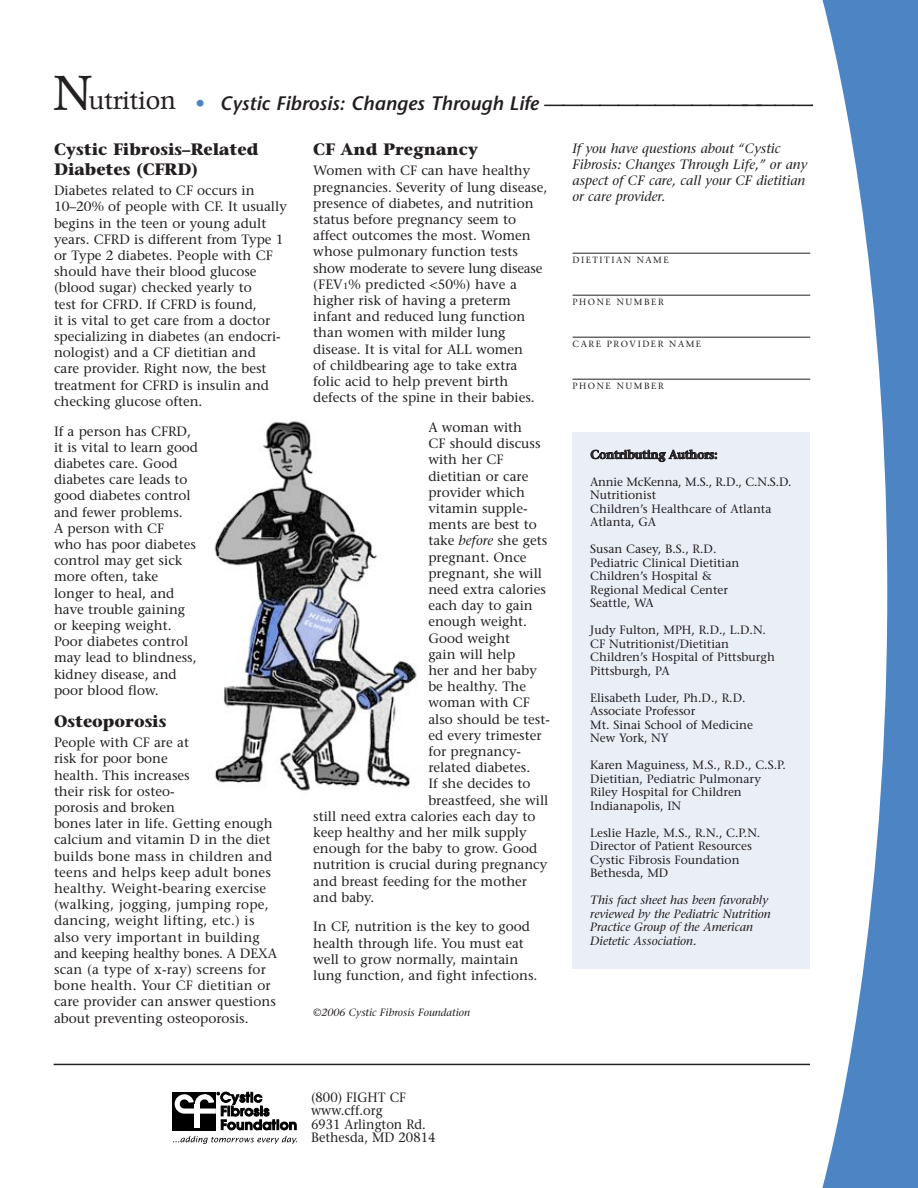
<style>
.page{position:relative;width:918px;height:1188px;background:#fff}
.page>*{position:absolute;margin:0;border:0;box-sizing:border-box;transform-origin:0 0}
.t1{font:italic 600 19.5px "Stone Sans";color:#231f20}
.t2{font:700 16.5px/19.8px "Stone Serif";color:#231f20}
.t3{font:13.5px/16.2px "Stone Serif";color:#231f20}
.t4{font:italic 13.5px/16.2px "Stone Serif";color:#231f20}
.t5{font:13.5px/13.5px "Stone Serif";color:#231f20;scale:.95 1}
.t6{font:12px/13.5px "Stone Serif";color:#231f20}
.t7{font:italic 12px/13.5px "Stone Serif";color:#231f20}
.t8{font:600 12px "Stone Serif";letter-spacing:-.02em;color:#231f20}
.t9{font:italic 10.5px "Stone Serif";color:#231f20}
.t10{font:9px "Stone Serif";letter-spacing:.17em;color:#231f20}
.s1{font-family:"Poppl Pontifex";font-weight:400;font-style:normal;font-size:48.45px}
.s2{font-family:"Poppl Pontifex";font-weight:400;font-style:normal;font-size:24.9px}
.s3{color:#4d84c4}
.s4{font-size:9px}
.s5{font-style:italic}
</style>
<div class="page">
<hr style="left:573px;top:253px;width:237px;height:1px;background:#231f20">
<hr style="left:573px;top:295px;width:237px;height:1px;background:#231f20">
<hr style="left:573px;top:337px;width:237px;height:1px;background:#231f20">
<hr style="left:573px;top:379px;width:237px;height:1px;background:#231f20">
<div style="left:173px;top:1092px;width:43px;height:38px;background:#000"></div>
<svg style="left:173px;top:1136px;width:124px;height:8px"></svg>
<svg style="left:175px;top:1092px;width:122px;height:38px"></svg>
<hr style="left:54px;top:1064px;width:756px;height:1px;background:#231f20">
<img style="left:214px;top:421px;width:204px;height:370px">
<div style="left:572px;top:432px;width:238px;height:537px;background:#eaeef7"></div>
<svg style="left:822px;top:0;width:96px;height:1188px;fill:#4d84c4"></svg>
<h1 class="t1" style="left:53px;top:96px;width:864px"><span class="s1">N</span><span class="s2">utrition</span> <span class="s3">•</span> Cystic Fibrosis: Changes Through Life —————————————————————</h1>
<p class="t2" style="left:54px;top:141px;width:206px">Cystic Fibrosis–Related<br>Diabetes (CFRD)</p>
<p class="t3" style="left:54px;top:184px;width:234px">Diabetes related to CF occurs in<br>10–20% of people with CF. It usually begins in the teen or young adult years. CFRD is different from Type 1 or Type 2 diabetes. People with CF should have their blood glucose (blood sugar) checked yearly to<br>test for CFRD. If CFRD is found,<br>it is vital to get care from a doctor specializing in diabetes (an endocri&shy;nologist) and a CF dietitian and<br>care provider. Right now, the best treatment for CFRD is insulin and checking glucose often.</p>
<p class="t3" style="left:54px;top:424px;width:146px">If a person has CFRD, it is vital to learn good diabetes care. Good diabetes care leads to good diabetes control and fewer problems.<br>A person with CF<br>who has poor diabetes control may get sick more often, take longer to heal, and have trouble gaining or keeping weight.<br>Poor diabetes control may lead to blindness, kidney disease, and poor blood flow.</p>
<p class="t2" style="left:54px;top:713px;width:114px">Osteoporosis</p>
<p class="t3" style="left:54px;top:736px;width:225px">People with CF are at<br>risk for poor bone<br>health. This increases<br>their risk for osteo-<br>porosis and broken<br>bones later in life. Getting enough calcium and vitamin D in the diet builds bone mass in children and teens and helps keep adult bones healthy. Weight-bearing exercise (walking, jogging, jumping rope, dancing, weight lifting, etc.) is also very important in building and keeping healthy bones. A DEXA scan (a type of x-ray) screens for bone health. Your CF dietitian or care provider can answer questions about preventing osteoporosis.</p>
<p class="t2" style="left:313px;top:141px;width:166px">CF And Pregnancy</p>
<p class="t3" style="left:313px;top:164px;width:236px">Women with CF can have healthy pregnancies. Severity of lung disease, presence of diabetes, and nutrition status before pregnancy seem to affect outcomes the most. Women whose pulmonary function tests show moderate to severe lung disease (FEV<span class="s4">1</span>% predicted &lt;50%) have a higher risk of having a preterm infant and reduced lung function than women with milder lung disease. It is vital for ALL women<br>of childbearing age to take extra folic acid to help prevent birth defects of the spine in their babies.</p>
<p class="t3" style="left:428px;top:421px;width:95px">A woman with</p>
<p class="t3" style="left:428px;top:437px;width:114px">CF should discuss</p>
<p class="t3" style="left:428px;top:453px;width:77px">with her CF</p>
<p class="t3" style="left:428px;top:469px;width:102px">dietitian or care</p>
<p class="t3" style="left:428px;top:485px;width:98px">provider which</p>
<p class="t3" style="left:428px;top:502px;width:101px">vitamin supple-</p>
<p class="t3" style="left:428px;top:518px;width:110px">ments are best to</p>
<p class="t3" style="left:428px;top:534px;width:120px">take <span class="s5">before</span> she gets</p>
<p class="t3" style="left:428px;top:550px;width:100px">pregnant. Once</p>
<p class="t3" style="left:428px;top:566px;width:115px">pregnant, she will</p>
<p class="t3" style="left:428px;top:583px;width:119px">need extra calories</p>
<p class="t3" style="left:428px;top:599px;width:106px">each day to gain</p>
<p class="t3" style="left:428px;top:615px;width:100px">enough weight.</p>
<p class="t3" style="left:428px;top:631px;width:83px">Good weight</p>
<p class="t3" style="left:428px;top:647px;width:88px">gain will help</p>
<p class="t3" style="left:428px;top:664px;width:110px">her and her baby</p>
<p class="t3" style="left:428px;top:680px;width:99px">be healthy. The</p>
<p class="t3" style="left:428px;top:696px;width:103px">woman with CF</p>
<p class="t3" style="left:428px;top:712px;width:123px">also should be test-</p>
<p class="t3" style="left:428px;top:728px;width:115px">ed every trimester</p>
<p class="t3" style="left:428px;top:745px;width:94px">for pregnancy-</p>
<p class="t3" style="left:428px;top:761px;width:103px">related diabetes.</p>
<p class="t3" style="left:428px;top:777px;width:104px">If she decides to</p>
<p class="t3" style="left:428px;top:793px;width:122px">breastfeed, she will</p>
<p class="t3" style="left:313px;top:809px;width:224px">still need extra calories each day to</p>
<p class="t3" style="left:313px;top:826px;width:215px">keep healthy and her milk supply</p>
<p class="t3" style="left:313px;top:842px;width:226px">enough for the baby to grow. Good</p>
<p class="t3" style="left:313px;top:858px;width:236px">nutrition is crucial during pregnancy</p>
<p class="t3" style="left:313px;top:874px;width:215px">and breast feeding for the mother</p>
<p class="t3" style="left:313px;top:890px;width:63px">and baby.</p>
<p class="t3" style="left:313px;top:920px;width:226px">In CF, nutrition is the key to good health through life. You must eat well to grow normally, maintain lung function, and fight infections.</p>
<p class="t9" style="left:313px;top:1008px;width:158px">©2006 Cystic Fibrosis Foundation</p>
<p class="t4" style="left:573px;top:141px;width:236px">If you have questions about “Cystic Fibrosis: Changes Through Life,” or any aspect of CF care, call your CF dietitian or care provider.</p>
<p class="t10" style="left:573px;top:256px;width:98px">DIETITIAN NAME</p>
<p class="t10" style="left:573px;top:298px;width:93px">PHONE NUMBER</p>
<p class="t10" style="left:573px;top:340px;width:130px">CARE PROVIDER NAME</p>
<p class="t10" style="left:573px;top:382px;width:93px">PHONE NUMBER</p>
<p class="t8" style="left:590px;top:450px;width:129px">Contributing Authors:</p>
<p class="t6" style="left:590px;top:476px;width:203px">Annie McKenna, M.S., R.D., C.N.S.D.<br>Nutritionist<br>Children’s Healthcare of Atlanta<br>Atlanta, GA</p>
<p class="t6" style="left:590px;top:544px;width:151px">Susan Casey, B.S., R.D.<br>Pediatric Clinical Dietitian<br>Children’s Hospital &amp;<br>Regional Medical Center<br>Seattle, WA</p>
<p class="t6" style="left:590px;top:625px;width:186px">Judy Fulton, MPH, R.D., L.D.N.<br>CF Nutritionist/Dietitian<br>Children’s Hospital of Pittsburgh<br>Pittsburgh, PA</p>
<p class="t6" style="left:590px;top:692px;width:164px">Elisabeth Luder, Ph.D., R.D.<br>Associate Professor<br>Mt. Sinai School of Medicine<br>New York, NY</p>
<p class="t6" style="left:590px;top:760px;width:197px">Karen Maguiness, M.S., R.D., C.S.P.<br>Dietitian, Pediatric Pulmonary<br>Riley Hospital for Children<br>Indianapolis, IN</p>
<p class="t6" style="left:590px;top:827px;width:172px">Leslie Hazle, M.S., R.N., C.P.N.<br>Director of Patient Resources<br>Cystic Fibrosis Foundation<br>Bethesda, MD</p>
<p class="t7" style="left:590px;top:895px;width:182px">This fact sheet has been favorably reviewed by the Pediatric Nutrition<br>Practice Group of the American<br>Dietetic Association.</p>
<p class="t5" style="left:311px;top:1092px;width:132px">(800) FIGHT CF www.cff.org<br>6931 Arlington Rd.<br>Bethesda, MD 20814</p>
</div>
